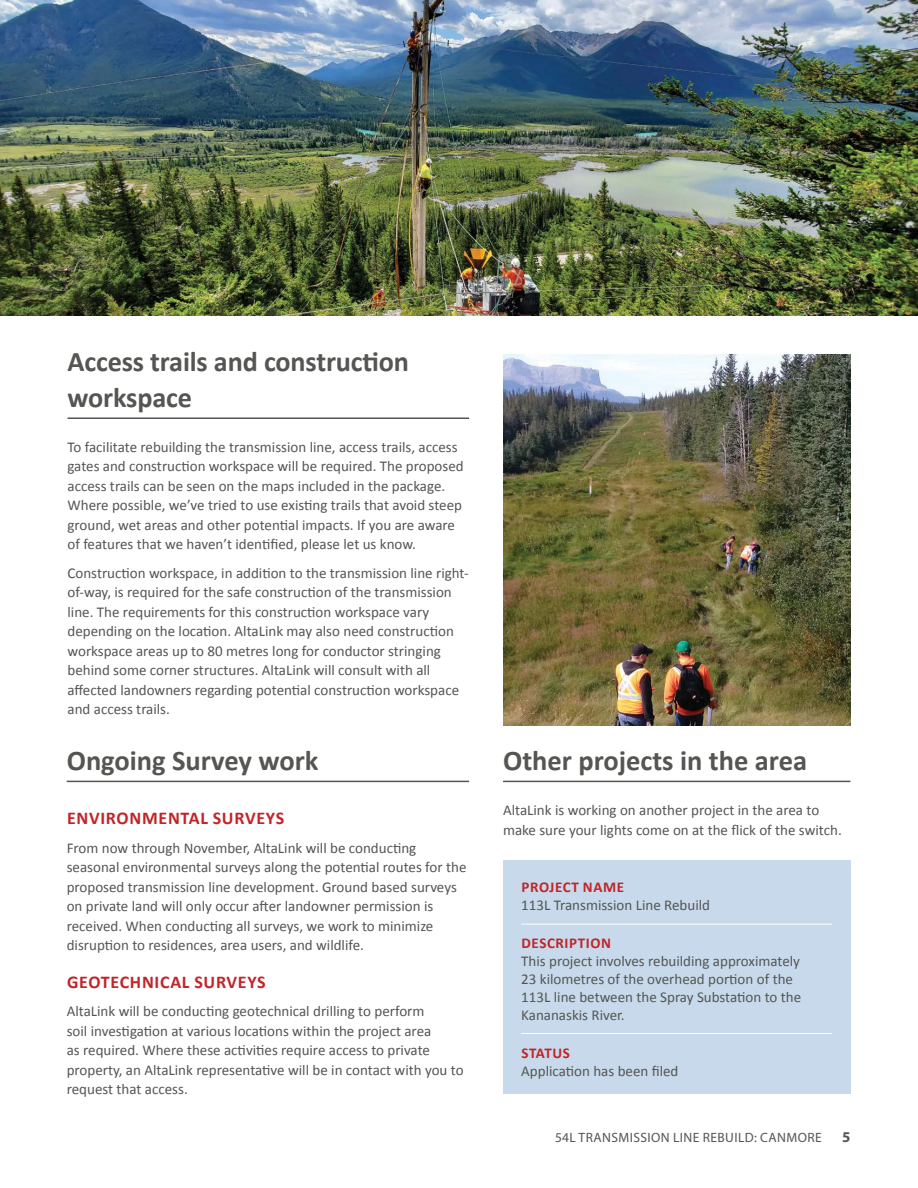
<style>
.page{position:relative;width:918px;height:1188px;background:#fff}
.page>*{position:absolute;margin:0;border:0;box-sizing:border-box;transform-origin:0 0}
.t1{font:700 28.5px/36px "Calibri";letter-spacing:-.005em;color:#545652}
.t2{font:700 18px "Calibri";letter-spacing:.04em;color:#c22428}
.t3{font:15px/19.5px "Calibri";color:#545652}
.t4{font:700 15px "Calibri";letter-spacing:.04em;color:#c22428}
.t5{font:700 15px "Myriad Pro";color:#545652}
.t6{font:13.5px "Myriad Pro";letter-spacing:.03em;color:#545652}
</style>
<div class="page">
<hr style="left:68px;top:417px;width:401px;height:2px;background:#545652">
<hr style="left:67px;top:781px;width:402px;height:1px;background:#545652">
<hr style="left:503px;top:781px;width:347px;height:1px;background:#545652">
<img style="left:503px;top:354px;width:347px;height:371px">
<img style="left:0;top:0;width:918px;height:315px">
<div style="left:503px;top:860px;width:347px;height:234px;background:#c7d9ea"></div>
<hr style="left:521px;top:924px;width:311px;height:1px;background:#fff">
<hr style="left:521px;top:1033px;width:311px;height:1px;background:#fff">
<h1 class="t1" style="left:68px;top:344px;width:343px">Access trails and construction workspace</h1>
<p class="t3" style="left:68px;top:437px;width:398px">To facilitate rebuilding the transmission line, access trails, access gates and construction workspace will be required. The proposed access trails can be seen on the maps included in the package.<br>Where possible, we’ve tried to use existing trails that avoid steep ground, wet areas and other potential impacts. If you are aware of features that we haven’t identified, please let us know.</p>
<p class="t3" style="left:68px;top:563px;width:403px">Construction workspace, in addition to the transmission line right&shy;of-way, is required for the safe construction of the transmission line. The requirements for this construction workspace vary depending on the location. AltaLink may also need construction workspace areas up to 80 metres long for conductor stringing behind some corner structures. AltaLink will consult with all affected landowners regarding potential construction workspace and access trails.</p>
<h1 class="t1" style="left:67px;top:743px;width:253px">Ongoing Survey work</h1>
<p class="t2" style="left:67px;top:807px;width:219px">ENVIRONMENTAL SURVEYS</p>
<p class="t3" style="left:67px;top:838px;width:401px">From now through November, AltaLink will be conducting seasonal environmental surveys along the potential routes for the proposed transmission line development. Ground based surveys on private land will only occur after landowner permission is received. When conducting all surveys, we work to minimize disruption to residences, area users, and wildlife.</p>
<p class="t2" style="left:67px;top:970px;width:200px">GEOTECHNICAL SURVEYS</p>
<p class="t3" style="left:67px;top:1001px;width:398px">AltaLink will be conducting geotechnical drilling to perform<br>soil investigation at various locations within the project area<br>as required. Where these activities require access to private property, an AltaLink representative will be in contact with you to request that access.</p>
<h1 class="t1" style="left:503px;top:743px;width:306px">Other projects in the area</h1>
<p class="t3" style="left:503px;top:800px;width:340px">AltaLink is working on another project in the area to make sure your lights come on at the flick of the switch.</p>
<p class="t4" style="left:522px;top:877px;width:104px">PROJECT NAME</p>
<p class="t3" style="left:521px;top:895px;width:190px">113L Transmission Line Rebuild</p>
<p class="t4" style="left:522px;top:934px;width:91px">DESCRIPTION</p>
<p class="t3" style="left:521px;top:952px;width:281px;line-height:18px">This project involves rebuilding approximately 23 kilometres of the overhead portion of the 113L line between the Spray Substation to the Kananaskis River.</p>
<p class="t4" style="left:522px;top:1044px;width:50px">STATUS</p>
<p class="t3" style="left:521px;top:1062px;width:159px">Application has been filed</p>
<p class="t6" style="left:555px;top:1130px;width:268px">54L TRANSMISSION LINE REBUILD: CANMORE</p>
<p class="t5" style="left:842px;top:1128px;width:10px">5</p>
</div>
